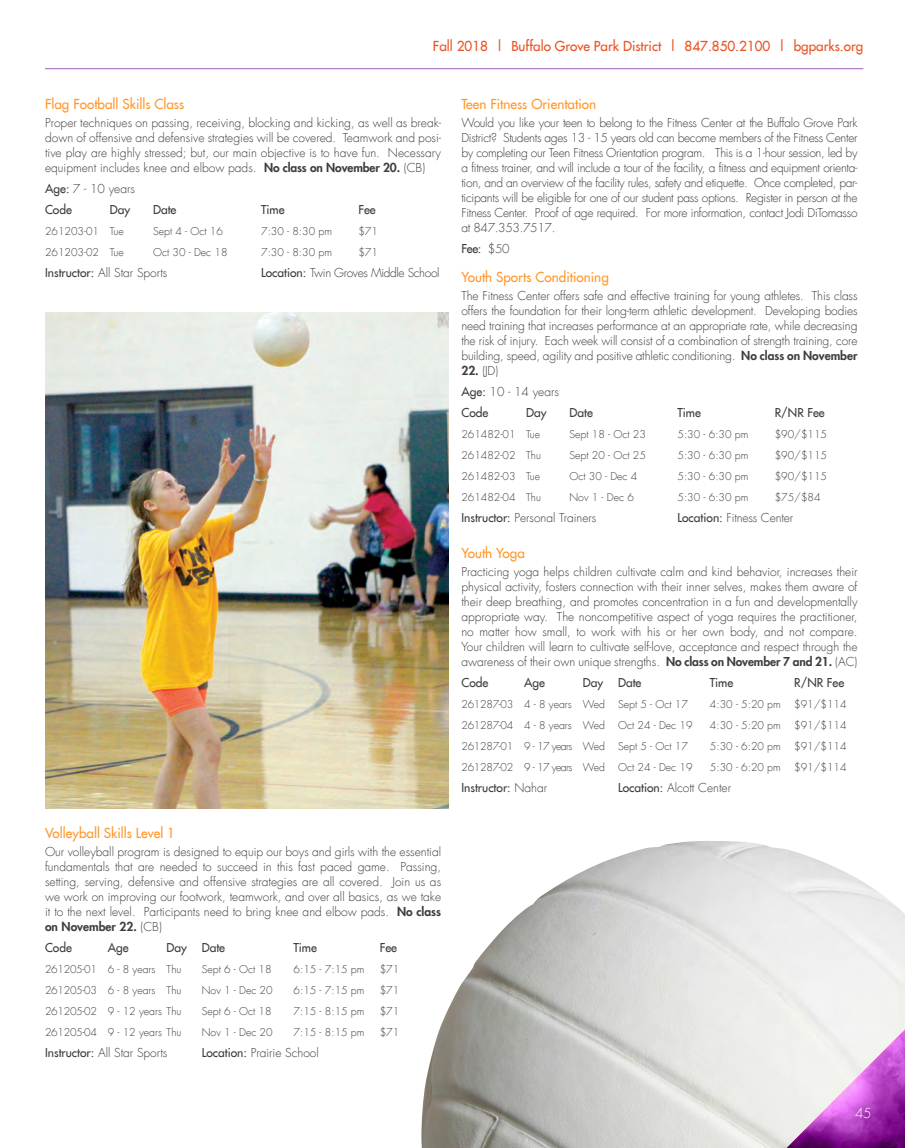
<style>
.page{position:relative;width:905px;height:1148px;background:#fff}
.page>*{position:absolute;margin:0;border:0;box-sizing:border-box;transform-origin:0 0}
.Tab_1{font:13.5px "Futura LT";color:#ff992e}
.t1{font:13.5px "Futura LT";color:#e95424}
.t2{font:300 13.5px "Futura LT";color:#fff}
.Tab_1-2{font:300 12px/15px "Futura LT";color:#3e3e3f;text-align:justify}
.Tab_1-3{font:12px "Futura LT";color:#3e3e3f}
.Tab_1-4{font:300 12px "Futura LT";letter-spacing:-.03em;color:#3e3e3f}
.Tab_1-5{font:300 10.5px "Futura LT";color:#3e3e3f}
.Tab_1-6{font:300 10.5px "Futura LT";letter-spacing:-.025em;color:#3e3e3f}
.s1{font-weight:800}
.s2{font-weight:400}
.s3{font-weight:300}
</style>
<div class="page">
<img style="left:421px;top:841px;width:483px;height:307px">
<img style="left:45px;top:312px;width:403px;height:496px">
<svg style="left:770px;top:1013px;width:134px;height:11px"></svg>
<img style="left:770px;top:1024px;width:134px;height:124px">
<hr style="left:45px;top:68px;width:818px;height:1px;background:#9e60b4">
<p class="t1" style="left:433px;top:37px;width:432px">Fall 2018 | Buffalo Grove Park District | 847.850.2100 | bgparks.org</p>
<p class="Tab_1" style="left:45px;top:95px;width:141px">Flag Football Skills Class</p>
<p class="Tab_1-2" style="left:45px;top:116px;width:397px">Proper techniques on passing, receiving, blocking and kicking, as well as break&shy;down of offensive and defensive strategies will be covered. Teamwork and posi&shy;tive play are highly stressed; but, our main objective is to have fun. Necessary equipment includes knee and elbow pads. <span class="s1">No class on November 20.</span> (CB)</p>
<p class="Tab_1-2" style="left:45px;top:182px;width:91px"><span class="s2">Age:</span> 7 - 10 years</p>
<p class="Tab_1-3" style="left:45px;top:202px;width:28px">Code</p>
<p class="Tab_1-3" style="left:110px;top:202px;width:22px">Day</p>
<p class="Tab_1-3" style="left:153px;top:202px;width:25px">Date</p>
<p class="Tab_1-3" style="left:261px;top:202px;width:25px">Time</p>
<p class="Tab_1-3" style="left:358px;top:202px;width:19px">Fee</p>
<p class="Tab_1-5" style="left:45px;top:225px;width:80px">261203-01 Tue</p>
<p class="Tab_1-5" style="left:153px;top:225px;width:71px">Sept 4 - Oct 16</p>
<p class="Tab_1-5" style="left:261px;top:225px;width:72px">7:30 - 8:30 pm</p>
<p class="Tab_1-5" style="left:358px;top:225px;width:21px">$71</p>
<p class="Tab_1-5" style="left:45px;top:246px;width:80px">261203-02 Tue</p>
<p class="Tab_1-5" style="left:153px;top:246px;width:76px">Oct 30 - Dec 18</p>
<p class="Tab_1-5" style="left:261px;top:246px;width:72px">7:30 - 8:30 pm</p>
<p class="Tab_1-5" style="left:358px;top:246px;width:21px">$71</p>
<p class="Tab_1-2" style="left:45px;top:266px;width:124px"><span class="s2">Instructor:</span> All Star Sports</p>
<p class="Tab_1-4" style="left:261px;top:266px;width:180px"><span class="s2">Location:</span> Twin Groves Middle School</p>
<p class="Tab_1" style="left:45px;top:824px;width:131px">Volleyball Skills Level 1</p>
<p class="Tab_1-2" style="left:45px;top:844px;width:397px">Our volleyball program is designed to equip our boys and girls with the essential fundamentals that are needed to succeed in this fast paced game. Passing, setting, serving, defensive and offensive strategies are all covered. Join us as we work on improving our footwork, teamwork, and over all basics, as we take it to the next level. Participants need to bring knee and elbow pads. <span class="s1">No class on November 22.</span> (CB)</p>
<p class="Tab_1-3" style="left:45px;top:939px;width:28px">Code</p>
<p class="Tab_1-3" style="left:108px;top:939px;width:22px">Age</p>
<p class="Tab_1-3" style="left:167px;top:939px;width:60px">Day Date</p>
<p class="Tab_1-3" style="left:293px;top:939px;width:25px">Time</p>
<p class="Tab_1-3" style="left:380px;top:939px;width:19px">Fee</p>
<p class="Tab_1-5" style="left:45px;top:962px;width:138px">261205-01 6 - 8 years Thu</p>
<p class="Tab_1-5" style="left:202px;top:962px;width:71px">Sept 6 - Oct 18</p>
<p class="Tab_1-5" style="left:293px;top:962px;width:72px">6:15 - 7:15 pm</p>
<p class="Tab_1-5" style="left:380px;top:962px;width:21px">$71</p>
<p class="Tab_1-5" style="left:45px;top:983px;width:138px">261205-03 6 - 8 years Thu</p>
<p class="Tab_1-5" style="left:202px;top:983px;width:72px">Nov 1 - Dec 20</p>
<p class="Tab_1-5" style="left:293px;top:983px;width:72px">6:15 - 7:15 pm</p>
<p class="Tab_1-5" style="left:380px;top:983px;width:21px">$71</p>
<p class="Tab_1-5" style="left:45px;top:1004px;width:138px">261205-02 9 - 12 years Thu</p>
<p class="Tab_1-5" style="left:202px;top:1004px;width:71px">Sept 6 - Oct 18</p>
<p class="Tab_1-5" style="left:293px;top:1004px;width:72px">7:15 - 8:15 pm</p>
<p class="Tab_1-5" style="left:380px;top:1004px;width:21px">$71</p>
<p class="Tab_1-5" style="left:45px;top:1025px;width:138px">261205-04 9 - 12 years Thu</p>
<p class="Tab_1-5" style="left:202px;top:1025px;width:72px">Nov 1 - Dec 20</p>
<p class="Tab_1-5" style="left:293px;top:1025px;width:72px">7:15 - 8:15 pm</p>
<p class="Tab_1-5" style="left:380px;top:1025px;width:21px">$71</p>
<p class="Tab_1-2" style="left:45px;top:1045px;width:124px"><span class="s2">Instructor:</span> All Star Sports</p>
<p class="Tab_1-2" style="left:202px;top:1045px;width:119px"><span class="s2">Location:</span> Prairie School</p>
<p class="Tab_1" style="left:461px;top:95px;width:136px">Teen Fitness Orientation</p>
<p class="Tab_1-2" style="left:461px;top:116px;width:397px">Would you like your teen to belong to the Fitness Center at the Buffalo Grove Park District? Students ages 13 - 15 years old can become members of the Fitness Center by completing our Teen Fitness Orientation program. This is a 1-hour session, led by a fitness trainer, and will include a tour of the facility, a fitness and equipment orienta&shy;tion, and an overview of the facility rules, safety and etiquette. Once completed, par&shy;ticipants will be eligible for one of our student pass options. Register in person at the Fitness Center. Proof of age required. For more information, contact Jodi DiTomasso at 847.353.7517.</p>
<p class="Tab_1-3" style="left:461px;top:241px;width:50px">Fee: <span class="s3">$50</span></p>
<p class="Tab_1" style="left:461px;top:268px;width:149px">Youth Sports Conditioning</p>
<p class="Tab_1-2" style="left:461px;top:288px;width:397px">The Fitness Center offers safe and effective training for young athletes. This class offers the foundation for their long-term athletic development. Developing bodies need training that increases performance at an appropriate rate, while decreasing the risk of injury. Each week will consist of a combination of strength training, core building, speed, agility and positive athletic conditioning. <span class="s1">No class on November</span></p>
<p class="Tab_1-2" style="left:461px;top:363px;width:38px"><span class="s1">22.</span> (JD)</p>
<p class="Tab_1-2" style="left:461px;top:384px;width:99px"><span class="s2">Age:</span> 10 - 14 years</p>
<p class="Tab_1-3" style="left:461px;top:405px;width:28px">Code</p>
<p class="Tab_1-3" style="left:526px;top:405px;width:22px">Day</p>
<p class="Tab_1-3" style="left:569px;top:405px;width:25px">Date</p>
<p class="Tab_1-3" style="left:677px;top:405px;width:25px">Time</p>
<p class="Tab_1-3" style="left:774px;top:405px;width:51px">R/NR Fee</p>
<p class="Tab_1-5" style="left:461px;top:428px;width:80px">261482-01 Tue</p>
<p class="Tab_1-5" style="left:569px;top:428px;width:78px">Sept 18 - Oct 23</p>
<p class="Tab_1-5" style="left:677px;top:428px;width:72px">5:30 - 6:30 pm</p>
<p class="Tab_1-5" style="left:774px;top:428px;width:54px">$90/$115</p>
<p class="Tab_1-5" style="left:461px;top:449px;width:81px">261482-02 Thu</p>
<p class="Tab_1-5" style="left:569px;top:449px;width:78px">Sept 20 - Oct 25</p>
<p class="Tab_1-5" style="left:677px;top:449px;width:72px">5:30 - 6:30 pm</p>
<p class="Tab_1-5" style="left:774px;top:449px;width:54px">$90/$115</p>
<p class="Tab_1-5" style="left:461px;top:470px;width:80px">261482-03 Tue</p>
<p class="Tab_1-5" style="left:569px;top:470px;width:69px">Oct 30 - Dec 4</p>
<p class="Tab_1-5" style="left:677px;top:470px;width:72px">5:30 - 6:30 pm</p>
<p class="Tab_1-5" style="left:774px;top:470px;width:54px">$90/$115</p>
<p class="Tab_1-5" style="left:461px;top:491px;width:81px">261482-04 Thu</p>
<p class="Tab_1-5" style="left:569px;top:491px;width:66px">Nov 1 - Dec 6</p>
<p class="Tab_1-5" style="left:677px;top:491px;width:72px">5:30 - 6:30 pm</p>
<p class="Tab_1-5" style="left:774px;top:491px;width:47px">$75/$84</p>
<p class="Tab_1-2" style="left:461px;top:510px;width:136px"><span class="s2">Instructor:</span> Personal Trainers</p>
<p class="Tab_1-2" style="left:677px;top:510px;width:117px"><span class="s2">Location:</span> Fitness Center</p>
<p class="Tab_1" style="left:461px;top:544px;width:65px">Youth Yoga</p>
<p class="Tab_1-2" style="left:461px;top:564px;width:397px">Practicing yoga helps children cultivate calm and kind behavior, increases their physical activity, fosters connection with their inner selves, makes them aware of their deep breathing, and promotes concentration in a fun and developmentally appropriate way. The noncompetitive aspect of yoga requires the practitioner, no matter how small, to work with his or her own body, and not compare.<br>Your children will learn to cultivate self-love, acceptance and respect through the awareness of their own unique strengths. <span class="s1">No class on November 7 and 21.</span> (AC)</p>
<p class="Tab_1-3" style="left:461px;top:674px;width:28px">Code</p>
<p class="Tab_1-3" style="left:524px;top:674px;width:22px">Age</p>
<p class="Tab_1-3" style="left:583px;top:674px;width:60px">Day Date</p>
<p class="Tab_1-3" style="left:710px;top:674px;width:25px">Time</p>
<p class="Tab_1-3" style="left:794px;top:674px;width:51px">R/NR Fee</p>
<p class="Tab_1-5" style="left:461px;top:697px;width:228px">261287-03 4 - 8 years Wed Sept 5 - Oct 17</p>
<p class="Tab_1-5" style="left:710px;top:697px;width:72px">4:30 - 5:20 pm</p>
<p class="Tab_1-5" style="left:794px;top:697px;width:54px">$91/$114</p>
<p class="Tab_1-5" style="left:461px;top:718px;width:233px">261287-04 4 - 8 years Wed Oct 24 - Dec 19</p>
<p class="Tab_1-5" style="left:710px;top:718px;width:72px">4:30 - 5:20 pm</p>
<p class="Tab_1-5" style="left:794px;top:718px;width:54px">$91/$114</p>
<p class="Tab_1-6" style="left:461px;top:739px;width:228px">261287-01 9 - 17 years Wed Sept 5 - Oct 17</p>
<p class="Tab_1-5" style="left:710px;top:739px;width:72px">5:30 - 6:20 pm</p>
<p class="Tab_1-5" style="left:794px;top:739px;width:54px">$91/$114</p>
<p class="Tab_1-6" style="left:461px;top:760px;width:233px">261287-02 9 - 17 years Wed Oct 24 - Dec 19</p>
<p class="Tab_1-5" style="left:710px;top:760px;width:72px">5:30 - 6:20 pm</p>
<p class="Tab_1-5" style="left:794px;top:760px;width:54px">$91/$114</p>
<p class="Tab_1-3" style="left:461px;top:779px;width:87px">Instructor: <span class="s3">Nahar</span></p>
<p class="Tab_1-2" style="left:618px;top:780px;width:114px"><span class="s2">Location:</span> Alcott Center</p>
<p class="t2" style="left:855px;top:1104px;width:18px">45</p>
</div>
